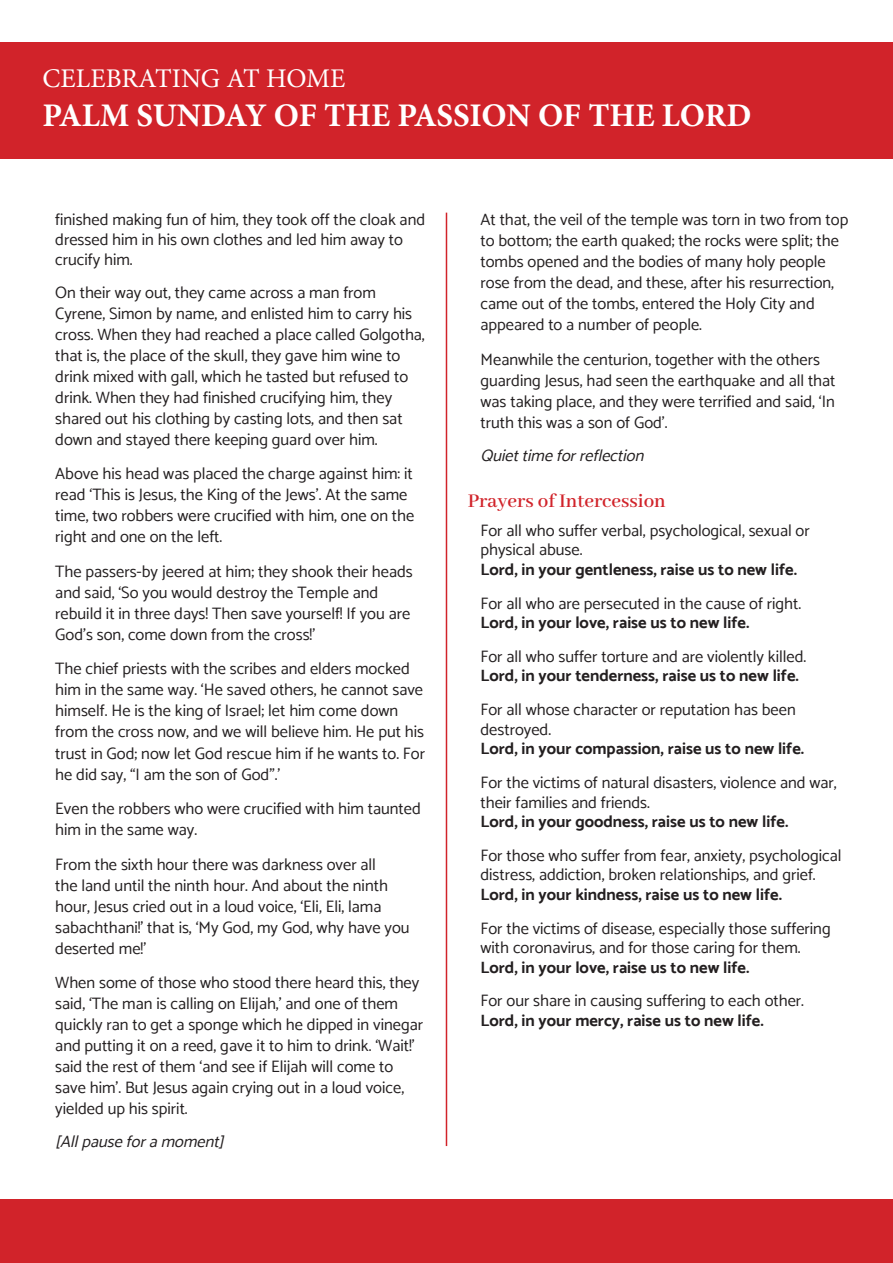
<style>
.page{position:relative;width:893px;height:1263px;background:#fff}
.page>*{position:absolute;margin:0;border:0;box-sizing:border-box;transform-origin:0 0}
.Reverse_Subhead{font:700 33px "Minion Pro";letter-spacing:-.01em;color:#fff}
.Reverse_Heading{font:27px "Minion Pro";color:#fff}
.Small_Heads{font:600 21px "Abhaya Libre";color:#d1232a}
.Indented_basic{font:16.5px/21px "Catamaran";color:#231f20}
.Indented_basic-2{font:700 16.5px "Catamaran";color:#231f20}
.Indented_basic-3{font:italic 16.5px "Catamaran";color:#231f20}
</style>
<div class="page">
<hr style="left:446px;top:213px;width:1px;height:933px;background:#d1232a">
<div style="left:0;top:43px;width:893px;height:116px;background:#d1232a"></div>
<div style="left:0;top:1199px;width:893px;height:64px;background:#d1232a"></div>
<p class="Reverse_Heading" style="left:43px;top:60px;width:305px">CELEBRATING AT HOME</p>
<p class="Reverse_Subhead" style="left:43px;top:92px;width:711px">PALM SUNDAY OF THE PASSION OF THE LORD</p>
<p class="Indented_basic" style="left:55px;top:210px;width:371px;line-height:19.8px">finished making fun of him, they took off the cloak and dressed him in his own clothes and led him away to crucify him.</p>
<p class="Indented_basic" style="left:55px;top:282px;width:371px">On their way out, they came across a man from Cyrene, Simon by name, and enlisted him to carry his cross. When they had reached a place called Golgotha, that is, the place of the skull, they gave him wine to drink mixed with gall, which he tasted but refused to drink. When they had finished crucifying him, they shared out his clothing by casting lots, and then sat down and stayed there keeping guard over him.</p>
<p class="Indented_basic" style="left:55px;top:463px;width:361px">Above his head was placed the charge against him: it read ‘This is Jesus, the King of the Jews’. At the same time, two robbers were crucified with him, one on the right and one on the left.</p>
<p class="Indented_basic" style="left:55px;top:561px;width:359px">The passers-by jeered at him; they shook their heads and said, ‘So you would destroy the Temple and rebuild it in three days! Then save yourself! If you are God’s son, come down from the cross!’</p>
<p class="Indented_basic" style="left:55px;top:658px;width:371px">The chief priests with the scribes and elders mocked him in the same way. ‘He saved others, he cannot save himself. He is the king of Israel; let him come down from the cross now, and we will believe him. He put his trust in God; now let God rescue him if he wants to. For he did say, “I am the son of God”.’</p>
<p class="Indented_basic" style="left:55px;top:798px;width:367px">Even the robbers who were crucified with him taunted him in the same way.</p>
<p class="Indented_basic" style="left:55px;top:853px;width:356px">From the sixth hour there was darkness over all<br>the land until the ninth hour. And about the ninth hour, Jesus cried out in a loud voice, ‘Eli, Eli, lama sabachthani!’ that is, ‘My God, my God, why have you deserted me!’</p>
<p class="Indented_basic" style="left:55px;top:972px;width:369px">When some of those who stood there heard this, they said, ‘The man is calling on Elijah,’ and one of them quickly ran to get a sponge which he dipped in vinegar and putting it on a reed, gave it to him to drink. ‘Wait!’ said the rest of them ‘and see if Elijah will come to save him’. But Jesus again crying out in a loud voice, yielded up his spirit.</p>
<p class="Indented_basic-3" style="left:55px;top:1132px;width:176px">[Allpauseforamoment]</p>
<p class="Indented_basic" style="left:480px;top:209px;width:369px">At that, the veil of the temple was torn in two from top to bottom; the earth quaked; the rocks were split; the tombs opened and the bodies of many holy people rose from the dead, and these, after his resurrection, came out of the tombs, entered the Holy City and appeared to a number of people.</p>
<p class="Indented_basic" style="left:480px;top:349px;width:356px">Meanwhile the centurion, together with the others guarding Jesus, had seen the earthquake and all that was taking place, and they were terrified and said, ‘In truth this was a son of God’.</p>
<p class="Indented_basic-3" style="left:480px;top:446px;width:170px">Quiettimeforreflection</p>
<p class="Small_Heads" style="left:468px;top:490px;width:200px">Prayers of Intercession</p>
<p class="Indented_basic" style="left:480px;top:520px;width:331px;line-height:19.8px">For all who suffer verbal, psychological, sexual or physical abuse.</p>
<p class="Indented_basic-2" style="left:480px;top:560px;width:318px">Lord, in your gentleness, raise us to new life.</p>
<p class="Indented_basic" style="left:480px;top:592px;width:322px">For all who are persecuted in the cause of right.</p>
<p class="Indented_basic-2" style="left:480px;top:613px;width:270px">Lord, in your love, raise us to new life.</p>
<p class="Indented_basic" style="left:480px;top:645px;width:327px">For all who suffer torture and are violently killed.</p>
<p class="Indented_basic-2" style="left:480px;top:666px;width:320px">Lord, in your tenderness, raise us to new life.</p>
<p class="Indented_basic" style="left:480px;top:699px;width:317px;line-height:19.8px">For all whose character or reputation has been destroyed.</p>
<p class="Indented_basic-2" style="left:480px;top:739px;width:325px">Lord, in your compassion, raise us to new life.</p>
<p class="Indented_basic" style="left:480px;top:772px;width:358px;line-height:19.8px">For the victims of natural disasters, violence and war, their families and friends.</p>
<p class="Indented_basic-2" style="left:480px;top:812px;width:309px">Lord, in your goodness, raise us to new life.</p>
<p class="Indented_basic" style="left:480px;top:845px;width:362px;line-height:19.8px">For those who suffer from fear, anxiety, psychological distress, addiction, broken relationships, and grief.</p>
<p class="Indented_basic-2" style="left:480px;top:885px;width:303px">Lord, in your kindness, raise us to new life.</p>
<p class="Indented_basic" style="left:480px;top:918px;width:352px;line-height:19.8px">For the victims of disease, especially those suffering with coronavirus, and for those caring for them.</p>
<p class="Indented_basic-2" style="left:480px;top:958px;width:270px">Lord, in your love, raise us to new life.</p>
<p class="Indented_basic" style="left:480px;top:990px;width:325px">For our share in causing suffering to each other.</p>
<p class="Indented_basic-2" style="left:480px;top:1011px;width:285px">Lord, in your mercy, raise us to new life.</p>
</div>
